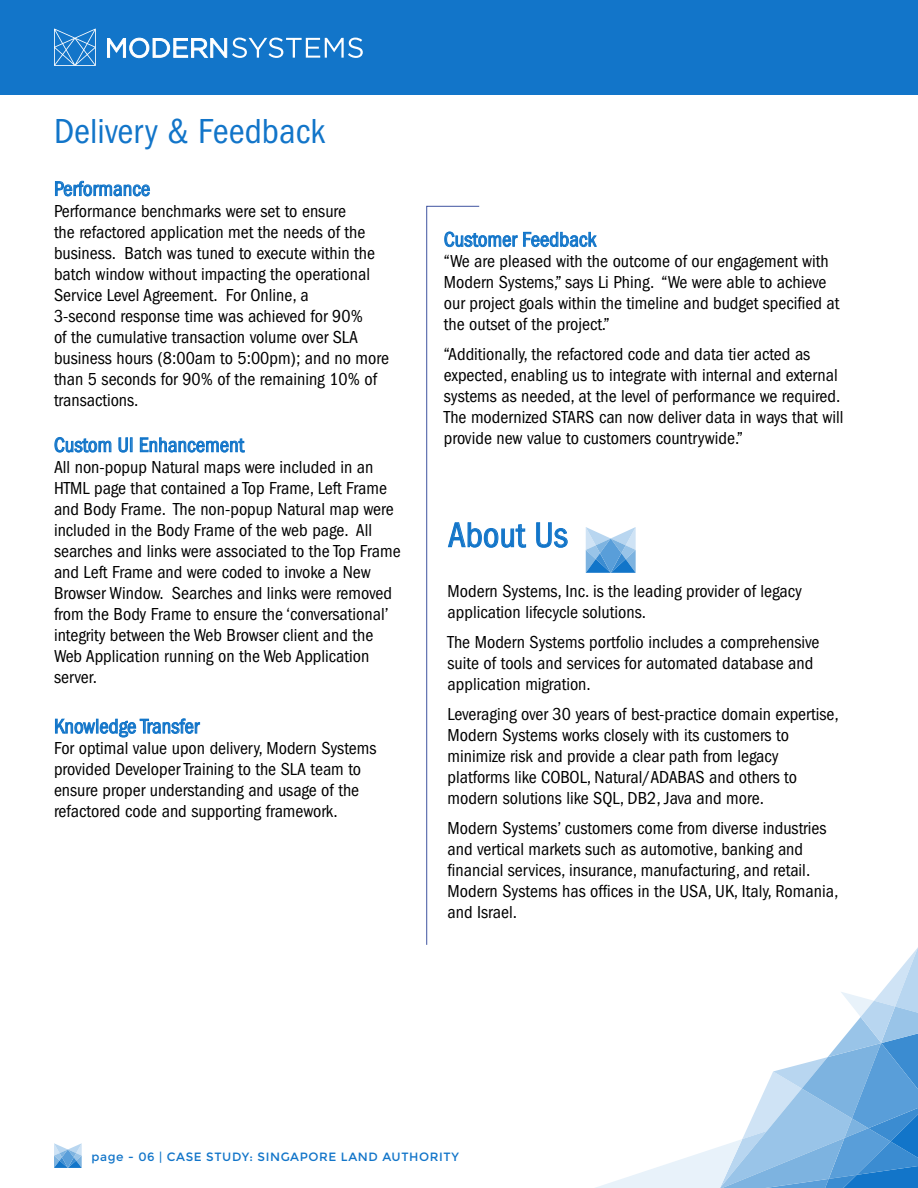
<style>
.page{position:relative;width:918px;height:1188px;background:#fff}
.page>*{position:absolute;margin:0;border:0;box-sizing:border-box;transform-origin:0 0}
.t1{font:condensed 36px "Franklin Gothic";color:#1275c9}
.t2{font:condensed 21px "Franklin Gothic";color:#1275c9}
.t3{font:condensed 18px/21px "Franklin Gothic";color:#000}
.t4{font:12px "Montserrat";letter-spacing:.05em;color:#1275c9}
</style>
<div class="page">
<svg style="left:54px;top:1143px;width:28px;height:25px"></svg>
<div style="left:0;top:0;width:918px;height:94px;background:#1275c9"></div>
<svg style="left:54px;top:29px;width:42px;height:37px"></svg>
<svg style="left:107px;top:37px;width:256px;height:22px"></svg>
<svg style="left:55px;top:181px;width:95px;height:16px"></svg>
<svg style="left:54px;top:437px;width:58px;height:16px"></svg>
<svg style="left:118px;top:437px;width:14px;height:16px"></svg>
<svg style="left:140px;top:437px;width:105px;height:16px"></svg>
<svg style="left:55px;top:718px;width:145px;height:20px"></svg>
<svg style="left:426px;top:206px;width:492px;height:982px"></svg>
<h1 class="t1" style="left:54px;top:111px;width:273px">Delivery &amp; Feedback</h1>
<p class="t2" style="left:54px;top:177px;width:98px">Performance</p>
<p class="t3" style="left:54px;top:200px;width:337px">Performance benchmarks were set to ensure<br>the refactored application met the needs of the business. Batch was tuned to execute within the batch window without impacting the operational Service Level Agreement. For Online, a<br>3-second response time was achieved for 90%<br>of the cumulative transaction volume over SLA business hours (8:00am to 5:00pm); and no more than 5 seconds for 90% of the remaining 10% of transactions.</p>
<p class="t2" style="left:54px;top:433px;width:192px">Custom UI Enhancement</p>
<p class="t3" style="left:54px;top:456px;width:348px">All non-popup Natural maps were included in an HTML page that contained a Top Frame, Left Frame and Body Frame. The non-popup Natural map were included in the Body Frame of the web page. All searches and links were associated to the Top Frame and Left Frame and were coded to invoke a New Browser Window. Searches and links were removed from the Body Frame to ensure the ‘conversational’ integrity between the Web Browser client and the Web Application running on the Web Application server.</p>
<p class="t2" style="left:54px;top:714px;width:147px">Knowledge Transfer</p>
<p class="t3" style="left:54px;top:738px;width:324px">For optimal value upon delivery, Modern Systems provided Developer Training to the SLA team to ensure proper understanding and usage of the refactored code and supporting framework.</p>
<p class="t2" style="left:444px;top:228px;width:154px">Customer Feedback</p>
<p class="t3" style="left:444px;top:251px;width:397px">“We are pleased with the outcome of our engagement with Modern Systems,” says Li Phing. “We were able to achieve our project goals within the timeline and budget specified at the outset of the project.”</p>
<p class="t3" style="left:444px;top:344px;width:401px">“Additionally, the refactored code and data tier acted as expected, enabling us to integrate with internal and external systems as needed, at the level of performance we required.<br>The modernized STARS can now deliver data in ways that will provide new value to customers countrywide.”</p>
<h1 class="t1" style="left:448px;top:515px;width:121px">About Us</h1>
<p class="t3" style="left:448px;top:581px;width:356px">Modern Systems, Inc. is the leading provider of legacy application lifecycle solutions.</p>
<p class="t3" style="left:448px;top:632px;width:373px">The Modern Systems portfolio includes a comprehensive suite of tools and services for automated database and application migration.</p>
<p class="t3" style="left:448px;top:704px;width:393px">Leveraging over 30 years of best-practice domain expertise, Modern Systems works closely with its customers to minimize risk and provide a clear path from legacy platforms like COBOL, Natural/ADABAS and others to modern solutions like SQL, DB2, Java and more.</p>
<p class="t3" style="left:448px;top:818px;width:392px">Modern Systems’ customers come from diverse industries and vertical markets such as automotive, banking and financial services, insurance, manufacturing, and retail.<br>Modern Systems has offices in the USA, UK, Italy, Romania, and Israel.</p>
<p class="t4" style="left:92px;top:1150px;width:369px">page - 06 | CASE STUDY: SINGAPORE LAND AUTHORITY</p>
</div>
